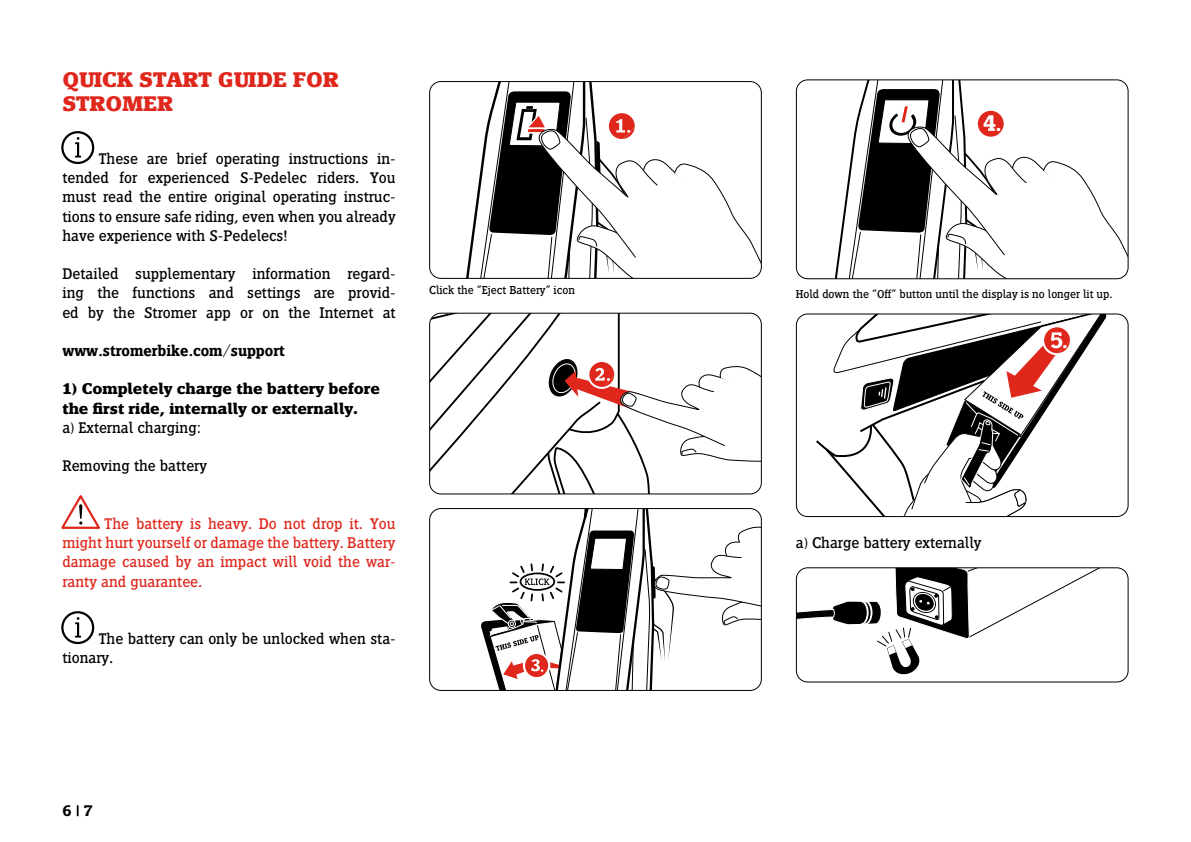
<style>
.page{position:relative;width:1191px;height:842px;background:#fff}
.page>*{position:absolute;margin:0;border:0;box-sizing:border-box;transform-origin:0 0}
.t1{font:700 22px/24px "Siseriff LT Std";color:#df271c}
.t2{font:16px/19.2px "Siseriff LT Std";color:#000;text-align:justify}
.t3{font:16px/19.2px "Siseriff LT Std";color:#df271c;text-align:justify}
.t4{font:700 16px/19.2px "Siseriff LT Std";color:#000}
.t5{font:600 16px "Siseriff LT Std";color:#000}
.t6{font:12px "Siseriff LT Std";color:#000}
</style>
<div class="page">
<svg style="left:77px;top:805px;width:2px;height:11px"></svg>
<svg style="left:800px;top:80px;width:328px;height:199px"></svg>
<div style="left:796px;top:79px;width:332px;height:200px;border:1px solid #000;border-radius:11px"></div>
<svg style="left:816px;top:315px;width:290px;height:200px"></svg>
<div style="left:796px;top:313px;width:332px;height:204px;border:1px solid #000;border-radius:11px"></div>
<svg style="left:796px;top:568px;width:332px;height:107px"></svg>
<div style="left:796px;top:567px;width:332px;height:115px;border:1px solid #000;border-radius:11px"></div>
<svg style="left:75px;top:137px;width:6px;height:20px"></svg>
<div style="left:61px;top:131px;width:33px;height:33px;border:2px solid #000;border-radius:50%"></div>
<svg style="left:61px;top:495px;width:39px;height:34px"></svg>
<svg style="left:75px;top:617px;width:6px;height:20px"></svg>
<div style="left:61px;top:611px;width:33px;height:33px;border:2px solid #000;border-radius:50%"></div>
<svg style="left:431px;top:82px;width:330px;height:196px"></svg>
<div style="left:429px;top:81px;width:333px;height:198px;border:1px solid #000;border-radius:11px"></div>
<svg style="left:429px;top:313px;width:332px;height:181px"></svg>
<div style="left:429px;top:313px;width:333px;height:181px;border:1px solid #000;border-radius:11px"></div>
<svg style="left:481px;top:509px;width:280px;height:181px"></svg>
<div style="left:429px;top:508px;width:333px;height:183px;border:1px solid #000;border-radius:11px"></div>
<h1 class="t1" style="left:62px;top:68px;width:278px">QUICK START GUIDE FOR<br>STROMER</h1>
<p class="t2" style="left:62px;top:149px;width:335px;text-indent:36px">These are brief operating instructions in&shy;tended for experienced S-Pedelec riders. You must read the entire original operating instruc&shy;tions to ensure safe riding, even when you already have experience with S-Pedelecs!</p>
<p class="t2" style="left:62px;top:264px;width:335px">Detailed supplementary information regard&shy;ing the functions and settings are provid&shy;ed by the Stromer app or on the Internet at</p>
<p class="t5" style="left:62px;top:342px;width:224px">www.stromerbike.com/support</p>
<p class="t4" style="left:62px;top:379px;width:319px">1) Completely charge the battery before the first ride, internally or externally.</p>
<p class="t2" style="left:62px;top:418px;width:140px">a) External charging:</p>
<p class="t2" style="left:62px;top:456px;width:146px">Removing the battery</p>
<p class="t3" style="left:62px;top:514px;width:335px;text-indent:42px">The battery is heavy. Do not drop it. You might hurt yourself or damage the battery. Battery damage caused by an impact will void the war&shy;ranty and guarantee.</p>
<p class="t2" style="left:62px;top:629px;width:335px;text-indent:36px">The battery can only be unlocked when sta&shy;tionary.</p>
<p class="t6" style="left:429px;top:283px;width:147px">Click the “Eject Battery” icon</p>
<p class="t5" style="left:62px;top:802px;width:32px">6 7</p>
<p class="t6" style="left:796px;top:288px;width:318px">Hold down the “Off” button until the display is no longer lit up.</p>
<p class="t2" style="left:796px;top:533px;width:187px">a) Charge battery externally</p>
</div>
